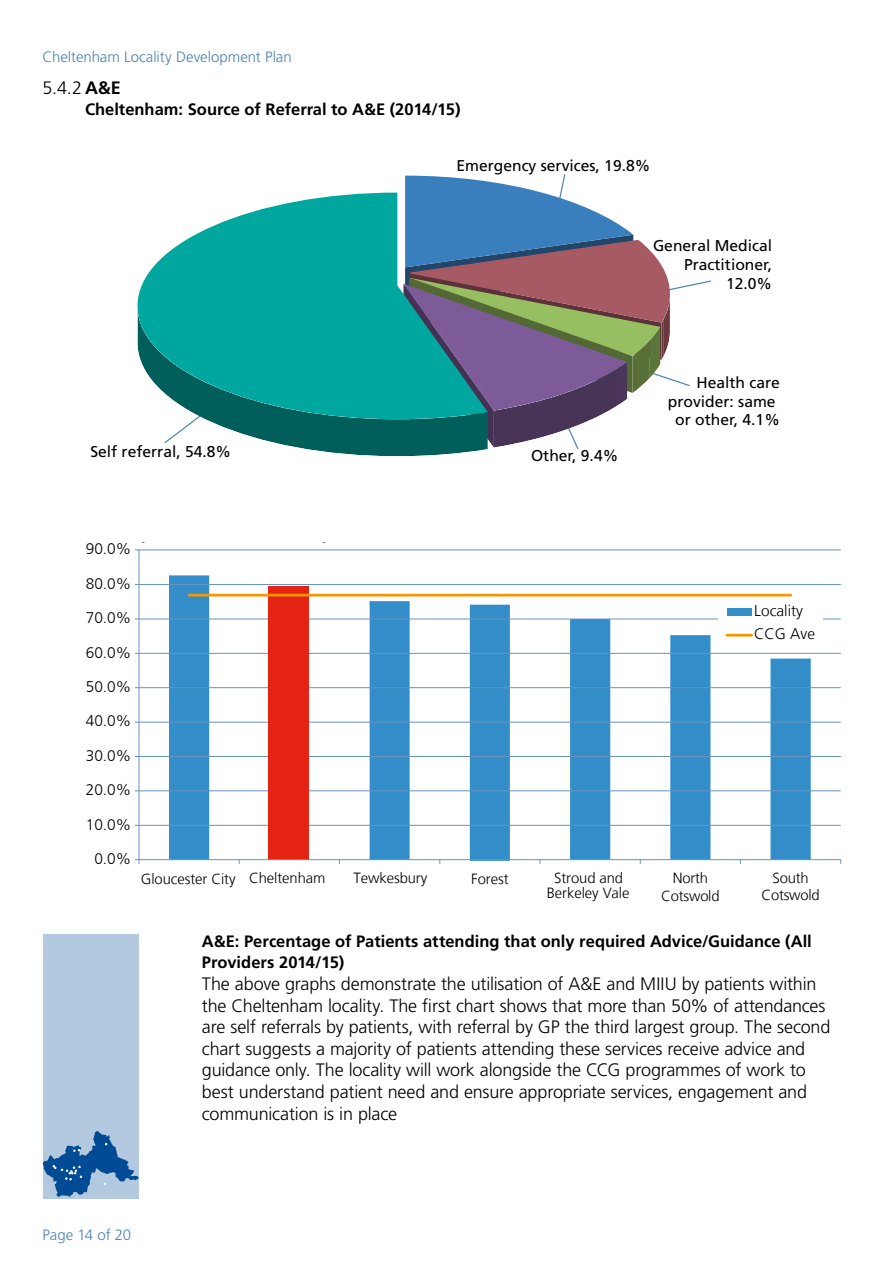
<style>
.page{position:relative;width:893px;height:1263px;background:#fff}
.page>*{position:absolute;margin:0;border:0;box-sizing:border-box;transform-origin:0 0}
.t1{font:300 18px/21.6px "Frutiger LT";letter-spacing:-.01em;color:#000}
.t2{font:700 16.5px/21.6px "Frutiger LT";color:#000}
.t3{font:15.6px/18.8px "Frutiger LT";color:#000;text-align:right}
.t4{font:300 15.45px/23.2px "Frutiger LT";color:#000}
.t5{font:300 15px "Frutiger LT";letter-spacing:-.005em;color:#4d81b4}
.t6{font:300 14.7px/17.7px "Frutiger LT";letter-spacing:-.005em;color:#000;text-align:center}
.s1{font-weight:700}
</style>
<div class="page">
<div style="left:43px;top:935px;width:95px;height:264px;background:#b3c9df"></div>
<svg style="left:43px;top:1131px;width:95px;height:66px"></svg>
<svg style="left:405px;top:174px;width:307px;height:276px"></svg>
<svg style="left:164px;top:419px;width:324px;height:37px;fill:#005f5b"></svg>
<svg style="left:138px;top:193px;width:350px;height:226px;background:#2ba1a3"></svg>
<svg style="left:169px;top:575px;width:642px;height:286px"></svg>
<hr style="left:139px;top:825px;width:702px;height:1px;background:#6693be">
<hr style="left:139px;top:790px;width:702px;height:1px;background:#6693be">
<hr style="left:139px;top:756px;width:702px;height:1px;background:#6693be">
<hr style="left:139px;top:722px;width:702px;height:1px;background:#6693be">
<hr style="left:139px;top:687px;width:702px;height:1px;background:#6693be">
<hr style="left:139px;top:653px;width:702px;height:1px;background:#6693be">
<hr style="left:139px;top:618px;width:702px;height:1px;background:#6693be">
<hr style="left:139px;top:549px;width:702px;height:1px;background:#6693be">
<hr style="left:139px;top:584px;width:702px;height:1px;background:#6693be">
<div style="left:269px;top:586px;width:40px;height:274px;background:#e42313"></div>
<hr style="left:139px;top:550px;width:1px;height:310px;background:#6693be">
<hr style="left:139px;top:859px;width:702px;height:1px;background:#6693be">
<svg style="left:135px;top:859px;width:5px;height:5px"></svg>
<hr style="left:189px;top:594px;width:602px;height:2px;background:#f49700">
<div style="left:718px;top:598px;width:105px;height:50px;background:#fff"></div>
<div style="left:727px;top:608px;width:25px;height:7px;background:#338dc8"></div>
<hr style="left:727px;top:634px;width:25px;height:2px;background:#f49700">
<p class="t5" style="left:43px;top:49px;width:251px">Cheltenham Locality Development Plan</p>
<p class="t1" style="left:43px;top:77px;width:80px">5.4.2 <span class="s1">A&amp;E</span></p>
<p class="t2" style="left:85px;top:99px;width:377px">Cheltenham: Source of Referral to A&amp;E (2014/15)</p>
<p class="t3" style="left:456px;top:156px;width:195px">Emergency services, 19.8%</p>
<p class="t3" style="left:653px;top:237px;width:121px">General Medical<br>Practitioner,<br>12.0%</p>
<p class="t3" style="left:90px;top:443px;width:142px">Self referral, 54.8%</p>
<p class="t3" style="left:531px;top:446px;width:89px">Other, 9.4%</p>
<p class="t4" style="left:86px;top:538px;width:47px">90.0%</p>
<p class="t4" style="left:86px;top:572px;width:47px">80.0%</p>
<p class="t4" style="left:86px;top:606px;width:47px">70.0%</p>
<p class="t4" style="left:86px;top:641px;width:47px">60.0%</p>
<p class="t4" style="left:86px;top:675px;width:47px">50.0%</p>
<p class="t4" style="left:86px;top:710px;width:47px">40.0%</p>
<p class="t4" style="left:86px;top:744px;width:47px">30.0%</p>
<p class="t4" style="left:86px;top:778px;width:47px">20.0%</p>
<p class="t4" style="left:86px;top:813px;width:47px">10.0%</p>
<p class="t4" style="left:94px;top:847px;width:38px">0.0%</p>
<p class="t6" style="left:141px;top:870px;width:96px">Gloucester City</p>
<p class="t6" style="left:471px;top:870px;width:39px">Forest</p>
<p class="t6" style="left:547px;top:870px;width:84px;line-height:15.8px">Stroud and<br>Berkeley Vale</p>
<p class="t6" style="left:249px;top:869px;width:78px">Cheltenham</p>
<p class="t6" style="left:353px;top:869px;width:75px">Tewkesbury</p>
<p class="t3" style="left:668px;top:373px;width:114px">Health care provider: same or other, 4.1%</p>
<p class="t4" style="left:754px;top:599px;width:62px">Locality<br>CCG Ave</p>
<p class="t6" style="left:661px;top:869px;width:60px">North<br>Cotswold</p>
<p class="t6" style="left:761px;top:870px;width:60px;line-height:16.6px">South<br>Cotswold</p>
<p class="t5" style="left:43px;top:1226px;width:90px">Page 14 of 20</p>
<p class="t2" style="left:202px;top:930px;width:611px">A&amp;E: Percentage of Patients attending that only required Advice/Guidance (All<br>Providers 2014/15)</p>
<p class="t1" style="left:202px;top:973px;width:630px">The above graphs demonstrate the utilisation of A&amp;E and MIIU by patients within the Cheltenham locality. The first chart shows that more than 50% of attendances are self referrals by patients, with referral by GP the third largest group. The second chart suggests a majority of patients attending these services receive advice and guidance only. The locality will work alongside the CCG programmes of work to best understand patient need and ensure appropriate services, engagement and communication is in place</p>
</div>
